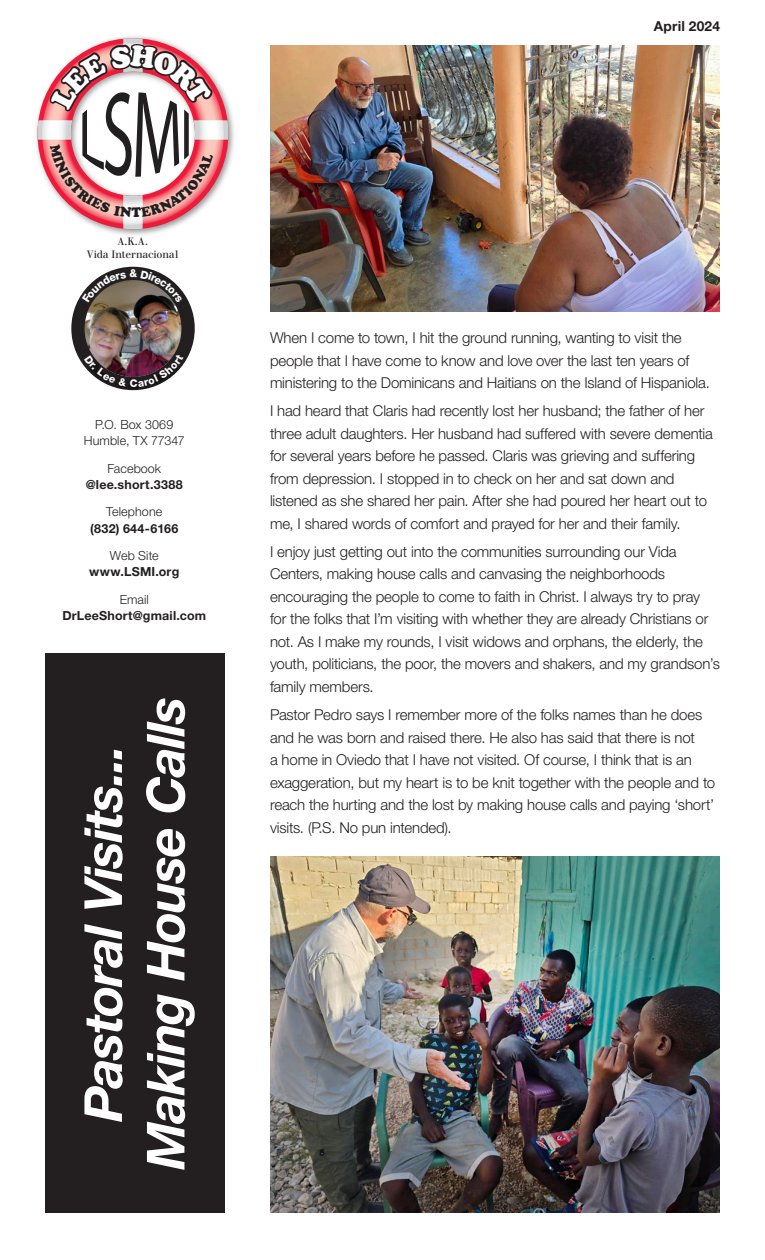
<style>
.page{position:relative;width:765px;height:1260px;background:#fff}
.page>*{position:absolute;margin:0;border:0;box-sizing:border-box;transform-origin:0 0}
.t1{font:italic 700 52.5px "Helvetica Neue LT Pro";letter-spacing:-.035em;color:#fff}
.Text{font:300 15px/22.5px "Helvetica Neue LT Pro";letter-spacing:-.01em;color:#231f20}
.t2{font:700 13.75px "Helvetica Neue LT Pro";letter-spacing:.015em;color:#231f20}
.t3{font:700 12.5px/16.2px "Helvetica Neue LT Pro";letter-spacing:.015em;color:#231f20;text-align:center}
.t4{font:300 12.5px "Helvetica Neue LT Pro";letter-spacing:.005em;color:#231f20}
.t5{font:10.5px/12.6px "Walbaum";letter-spacing:-.005em;color:#231f20;text-align:center}
.s1{font-weight:300}
</style>
<div class="page">
<div style="left:45px;top:654px;width:180px;height:559px;background:#231f20"></div>
<img style="left:73px;top:268px;width:122px;height:123px">
<img style="left:36px;top:102px;width:198px;height:133px">
<img style="left:270px;top:857px;width:450px;height:355px">
<img style="left:271px;top:45px;width:448px;height:266px">
<svg style="left:84px;top:354px;width:100px;height:33px"></svg>
<svg style="left:38px;top:36px;width:190px;height:193px"></svg>
<svg style="left:82px;top:269px;width:100px;height:34px"></svg>
<p class="t2" style="left:654px;top:18px;width:68px">April 2024</p>
<p class="t5" style="left:87px;top:236px;width:93px">A.K.A.<br>Vida Internacional</p>
<p class="t4" style="left:95px;top:417px;width:79px">P.O. Box 3069</p>
<p class="t4" style="left:84px;top:433px;width:102px">Humble, TX 77347</p>
<p class="t3" style="left:86px;top:460px;width:98px"><span class="s1">Facebook </span>@lee.short.3388</p>
<p class="t4" style="left:106px;top:504px;width:57px">Telephone</p>
<p class="t3" style="left:90px;top:520px;width:89px">(832) 644-6166</p>
<p class="t4" style="left:110px;top:548px;width:50px">Web Site</p>
<p class="t3" style="left:89px;top:564px;width:92px">www.LSMI.org</p>
<p class="t4" style="left:120px;top:592px;width:31px">Email</p>
<p class="t3" style="left:62px;top:607px;width:145px">DrLeeShort@gmail.com</p>
<p class="t1" style="left:71px;top:1122px;width:379px;rotate:-90deg">Pastoral Visits...</p>
<p class="t1" style="left:133px;top:1170px;width:475px;rotate:-90deg">Making House Calls</p>
<p class="Text" style="left:270px;top:326px;width:441px">When I come to town, I hit the ground running, wanting to visit the people that I have come to know and love over the last ten years of ministering to the Dominicans and Haitians on the Island of Hispaniola.</p>
<p class="Text" style="left:270px;top:399px;width:444px">I had heard that Claris had recently lost her husband; the father of her three adult daughters. Her husband had suffered with severe dementia for several years before he passed. Claris was grieving and suffering from depression. I stopped in to check on her and sat down and listened as she shared her pain. After she had poured her heart out to me, I shared words of comfort and prayed for her and their family.</p>
<p class="Text" style="left:270px;top:540px;width:451px">I enjoy just getting out into the communities surrounding our Vida Centers, making house calls and canvasing the neighborhoods encouraging the people to come to faith in Christ. I always try to pray for the folks that I’m visiting with whether they are already Christians or not. As I make my rounds, I visit widows and orphans, the elderly, the youth, politicians, the poor, the movers and shakers, and my grandson’s family members.</p>
<p class="Text" style="left:270px;top:703px;width:447px">Pastor Pedro says I remember more of the folks names than he does and he was born and raised there. He also has said that there is not<br>a home in Oviedo that I have not visited. Of course, I think that is an exaggeration, but my heart is to be knit together with the people and to reach the hurting and the lost by making house calls and paying ‘short’ visits. (P.S. No pun intended).</p>
</div>
